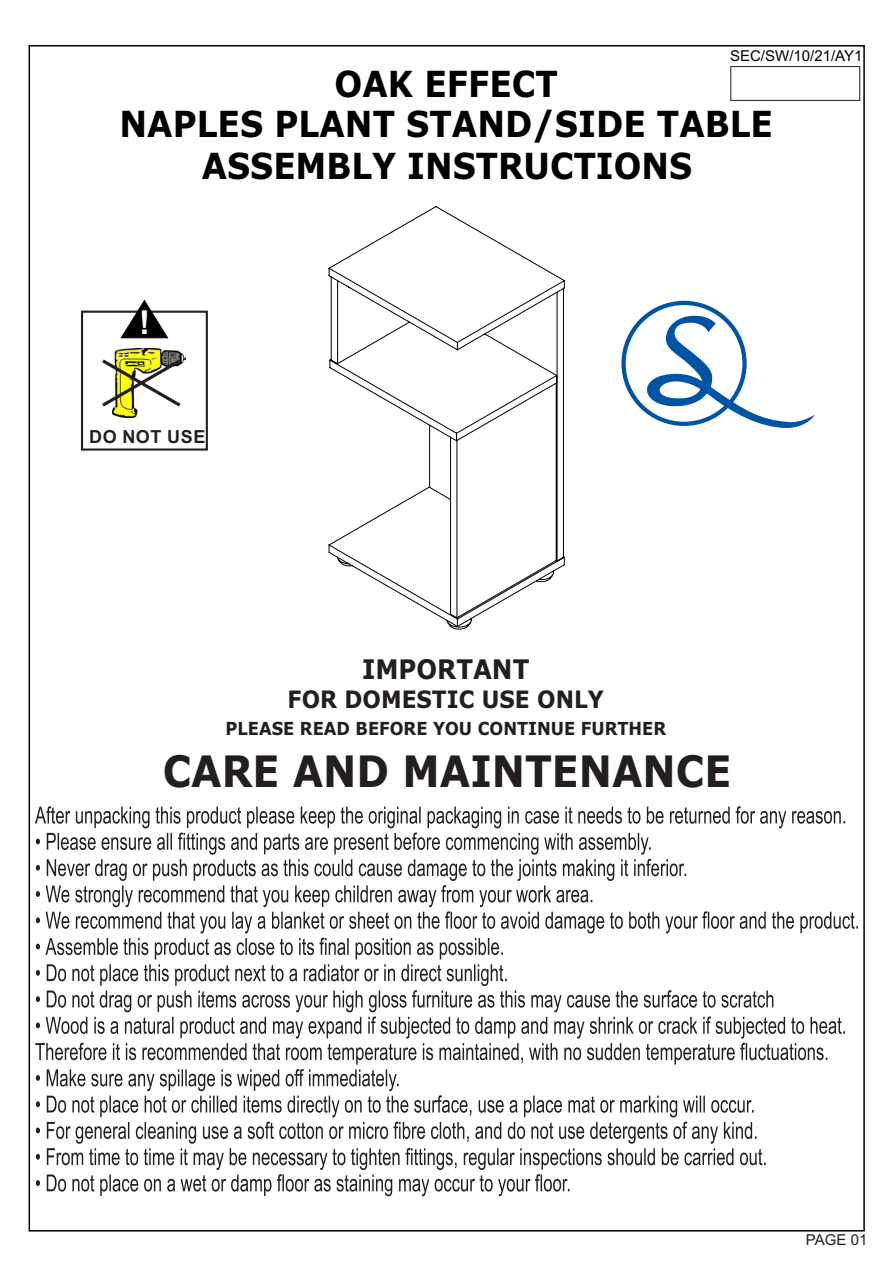
<style>
.page{position:relative;width:893px;height:1262px;background:#fff}
.page>*{position:absolute;margin:0;border:0;box-sizing:border-box;transform-origin:0 0}
.t1{font:700 43.35px "Verdana";color:#231f20;scale:.9 1}
.t2{font:700 36px/41.2px "Verdana";color:#000;text-align:center;scale:.91 1}
.t3{font:700 33px "Arial";color:#fff}
.t4{font:700 27px "Verdana";color:#231f20;scale:.9 1}
.t5{font:700 24px "Verdana";color:#231f20;scale:.9 1}
.t6{font:700 18px "Verdana";color:#231f20;scale:.9 1}
.t7{font:700 18px "Arial";letter-spacing:.035em;color:#231f20}
.t8{font:15px "Arial";color:#020304}
.t9{font:15px "Arial";color:#231f20}
</style>
<div class="page">
<div style="left:730px;top:66px;width:130px;height:35px;border:1px solid #231f20"></div>
<div style="left:81px;top:311px;width:127px;height:139px;border:2px solid #231f20"></div>
<svg style="left:120px;top:299px;width:49px;height:40px"></svg>
<img style="left:112px;top:348px;width:74px;height:69px">
<svg style="left:102px;top:356px;width:82px;height:53px"></svg>
<svg style="left:632px;top:316px;width:183px;height:112px"></svg>
<div style="left:621px;top:301px;width:125px;height:125px;border:4px solid #0054a6;border-radius:50%"></div>
<svg style="left:35px;top:806px;width:823px;height:390px"></svg>
<svg style="left:328px;top:206px;width:237px;height:424px"></svg>
<p class="t2" style="left:334px;top:66px;width:247px">OAK EFFECT</p>
<p class="t8" style="left:730px;top:50px;width:134px">SEC/SW/10/21/AY1</p>
<p class="t2" style="left:119px;top:107px;width:719px">NAPLES PLANT STAND/SIDE TABLE<br>ASSEMBLY INSTRUCTIONS</p>
<p class="t3" style="left:139px;top:309px;width:12px">!</p>
<p class="t7" style="left:89px;top:430px;width:118px">DO NOT USE</p>
<p class="t4" style="left:362px;top:658px;width:187px">IMPORTANT</p>
<p class="t5" style="left:287px;top:689px;width:353px">FOR DOMESTIC USE ONLY</p>
<p class="t6" style="left:225px;top:721px;width:491px">PLEASE READ BEFORE YOU CONTINUE FURTHER</p>
<p class="t1" style="left:163px;top:754px;width:633px">CARE AND MAINTENANCE</p>
<p class="t9" style="left:805px;top:1234px;width:63px">PAGE 01</p>
</div>
